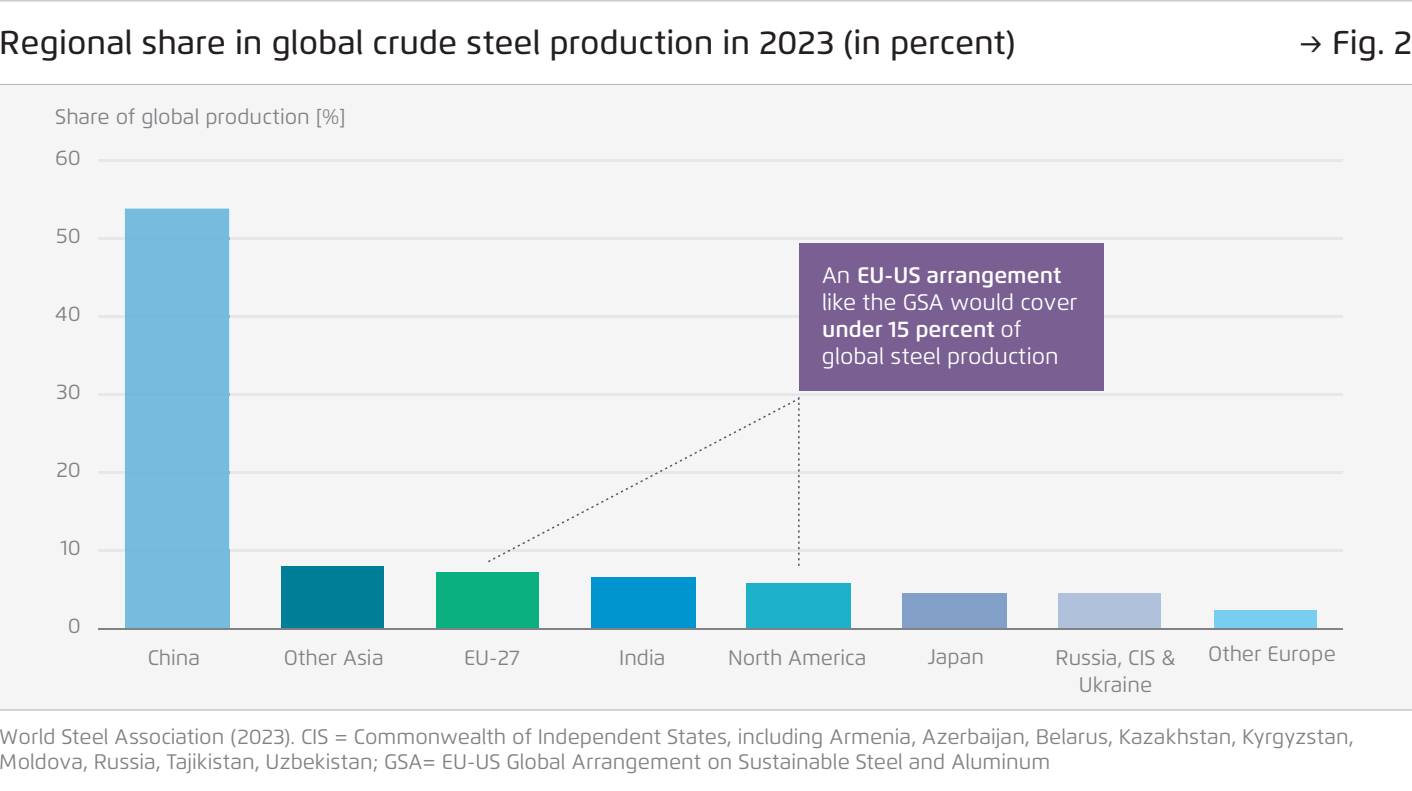
<style>
.page{position:relative;width:1412px;height:791px;background:#fff}
.page>*{position:absolute;margin:0;border:0;box-sizing:border-box;transform-origin:0 0}
.t1{font:500 33px "Flexo";color:#231f20}
.t2{font:22.5px/27px "Flexo";color:#fff}
.t3{font:21px/25.2px "Flexo";color:#808285}
.s1{font-weight:400}
.s2{font-weight:600}
</style>
<div class="page">
<div style="left:0;top:85px;width:1412px;height:625px;background:#f5f5f6"></div>
<hr style="left:0;top:709px;width:1412px;height:1px;background:#bcbdc0">
<hr style="left:0;top:0;width:1412px;height:1px;background:#bcbdc0">
<hr style="left:0;top:84px;width:1412px;height:1px;background:#bcbdc0">
<hr style="left:98px;top:159px;width:1244px;height:2px;background:#e6e7e9">
<hr style="left:98px;top:237px;width:1244px;height:2px;background:#e6e7e9">
<hr style="left:98px;top:315px;width:1244px;height:3px;background:#e6e7e9">
<hr style="left:98px;top:393px;width:1244px;height:3px;background:#e6e7e9">
<hr style="left:98px;top:472px;width:1244px;height:2px;background:#e6e7e9">
<hr style="left:98px;top:550px;width:1244px;height:2px;background:#e6e7e9">
<div style="left:281px;top:566px;width:103px;height:63px;background:#007e97"></div>
<div style="left:436px;top:573px;width:103px;height:56px;background:#0bb080"></div>
<div style="left:591px;top:577px;width:104px;height:52px;background:#0095ce"></div>
<div style="left:747px;top:584px;width:104px;height:45px;background:#1db0c9"></div>
<div style="left:902px;top:593px;width:105px;height:36px;background:#829fc7"></div>
<div style="left:1058px;top:593px;width:103px;height:36px;background:#afc1db"></div>
<div style="left:1214px;top:610px;width:103px;height:19px;background:#77cef1"></div>
<div style="left:125px;top:209px;width:104px;height:341px;background:#76bcdf"></div>
<hr style="left:125px;top:237px;width:104px;height:2px;background:#75badc">
<hr style="left:125px;top:315px;width:104px;height:3px;background:#75badc">
<hr style="left:125px;top:393px;width:104px;height:3px;background:#75badc">
<hr style="left:125px;top:472px;width:104px;height:2px;background:#75badc">
<div style="left:125px;top:552px;width:104px;height:77px;background:#76bcdf"></div>
<hr style="left:125px;top:550px;width:104px;height:2px;background:#75badc">
<hr style="left:98px;top:628px;width:1244px;height:2px;background:#808285">
<div style="left:799px;top:243px;width:304px;height:147px;background:#795f92"></div>
<svg style="left:488px;top:398px;width:310px;height:164px"></svg>
<svg style="left:798px;top:397px;width:1px;height:169px"></svg>
<h1 class="t1" style="left:0;top:23px;width:1017px">Regional share in global crude steel production in 2023 (in percent)</h1>
<h1 class="t1" style="left:1299px;top:23px;width:114px"><span class="s1">→</span> Fig. 2</h1>
<p class="t3" style="left:55px;top:104px;width:292px">Share of global production [%]</p>
<p class="t3" style="left:55px;top:145px;width:27px">60</p>
<p class="t3" style="left:56px;top:223px;width:26px">50</p>
<p class="t3" style="left:55px;top:301px;width:27px">40</p>
<p class="t3" style="left:56px;top:379px;width:26px">30</p>
<p class="t3" style="left:56px;top:457px;width:26px">20</p>
<p class="t3" style="left:60px;top:535px;width:22px">10</p>
<p class="t3" style="left:68px;top:613px;width:15px">0</p>
<p class="t2" style="left:822px;top:261px;width:257px">An <span class="s2">EU-US arrangement </span>like the GSA would cover <span class="s2">under 15 percent</span> of global steel production</p>
<p class="t3" style="left:464px;top:644px;width:57px">EU-27</p>
<p class="t3" style="left:728px;top:645px;width:140px">North America</p>
<p class="t3" style="left:927px;top:644px;width:58px">Japan</p>
<p class="t3" style="left:1055px;top:644px;width:122px;line-height:27px;text-align:center">Russia, CIS &amp;<br>Ukraine</p>
<p class="t3" style="left:1208px;top:641px;width:129px">Other Europe</p>
<p class="t3" style="left:148px;top:645px;width:54px">China</p>
<p class="t3" style="left:284px;top:645px;width:101px">Other Asia</p>
<p class="t3" style="left:619px;top:645px;width:48px">India</p>
<p class="t3" style="left:0;top:724px;width:1355px">World Steel Association (2023). CIS = Commonwealth of Independent States, including Armenia, Azerbaijan, Belarus, Kazakhstan, Kyrgyzstan,<br>Moldova, Russia, Tajikistan, Uzbekistan; GSA= EU-US Global Arrangement on Sustainable Steel and Aluminum</p>
</div>
